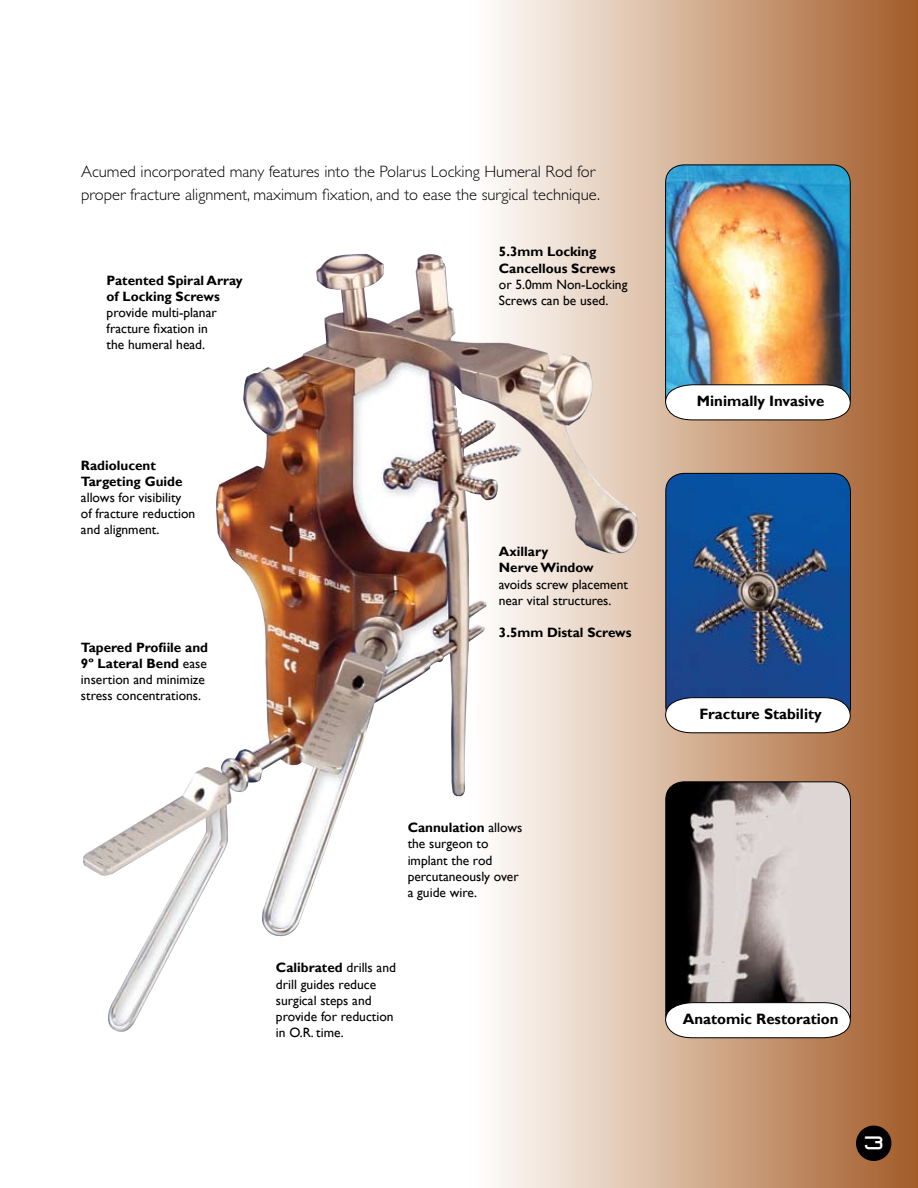
<style>
.page{position:relative;width:918px;height:1188px;background:#fff}
.page>*{position:absolute;margin:0;border:0;box-sizing:border-box;transform-origin:0 0}
.t1{font:300 16.5px/22.5px "Gill Sans";color:#000}
.t2{font:16.5px "font 524555 6";color:#fff}
.t3{font:700 15px "Gill Sans";color:#000}
.t4{font:13.5px/16.2px "Gill Sans";color:#000}
.t5{font:700 13.5px/16.2px "Gill Sans";color:#000}
.s1{font-weight:700}
</style>
<div class="page">
<svg style="left:489px;top:0;width:429px;height:1188px;background:#d3b198"></svg>
<img style="left:83px;top:254px;width:406px;height:778px">
<img style="left:666px;top:165px;width:184px;height:219px">
<div style="left:665px;top:165px;width:185px;height:252px;border:1px solid #000;border-radius:18px"></div>
<img style="left:666px;top:473px;width:184px;height:224px">
<div style="left:666px;top:473px;width:185px;height:252px;border:1px solid #000;border-radius:18px"></div>
<img style="left:666px;top:782px;width:184px;height:220px">
<div style="left:666px;top:782px;width:185px;height:251px;border:1px solid #000;border-radius:18px"></div>
<svg style="left:665px;top:384px;width:186px;height:36px"></svg>
<svg style="left:665px;top:697px;width:186px;height:36px"></svg>
<svg style="left:665px;top:1002px;width:186px;height:36px"></svg>
<div style="left:856px;top:1126px;width:35px;height:35px;background:#000;border-radius:50%"></div>
<p class="t1" style="left:81px;top:161px;width:521px">Acumed incorporated many features into the Polarus Locking Humeral Rod for proper fracture alignment, maximum fixation, and to ease the surgical technique.</p>
<p class="t5" style="left:107px;top:272px;width:137px">Patented Spiral Array of Locking Screws</p>
<p class="t4" style="left:107px;top:304px;width:112px">provide multi-planar fracture fixation in the humeral head.</p>
<p class="t5" style="left:81px;top:457px;width:103px">Radiolucent<br>Targeting Guide</p>
<p class="t4" style="left:81px;top:489px;width:116px">allows for visibility of fracture reduction and alignment.</p>
<p class="t4" style="left:81px;top:639px;width:129px"><span class="s1">Tapered Profiile and<br>9º Lateral Bend</span> ease insertion and minimize stress concentrations.</p>
<p class="t5" style="left:499px;top:244px;width:118px">5.3mm Locking<br>Cancellous Screws</p>
<p class="t4" style="left:499px;top:276px;width:130px">or 5.0mm Non-Locking<br>Screws can be used.</p>
<p class="t5" style="left:499px;top:543px;width:96px">Axillary<br>Nerve Window</p>
<p class="t4" style="left:499px;top:576px;width:131px">avoids screw placement near vital structures.</p>
<p class="t5" style="left:499px;top:624px;width:134px">3.5mm Distal Screws</p>
<p class="t4" style="left:408px;top:819px;width:116px"><span class="s1">Cannulation</span> allows the surgeon to implant the rod percutaneously over a guide wire.</p>
<p class="t4" style="left:276px;top:960px;width:121px"><span class="s1">Calibrated</span> drills and drill guides reduce surgical steps and provide for reduction in O.R. time.</p>
<p class="t3" style="left:697px;top:392px;width:129px">Minimally Invasive</p>
<p class="t3" style="left:699px;top:705px;width:124px">Fracture Stability</p>
<p class="t3" style="left:683px;top:1010px;width:157px">Anatomic Restoration</p>
<p class="t2" style="left:863px;top:1134px;width:22px">3</p>
</div>
